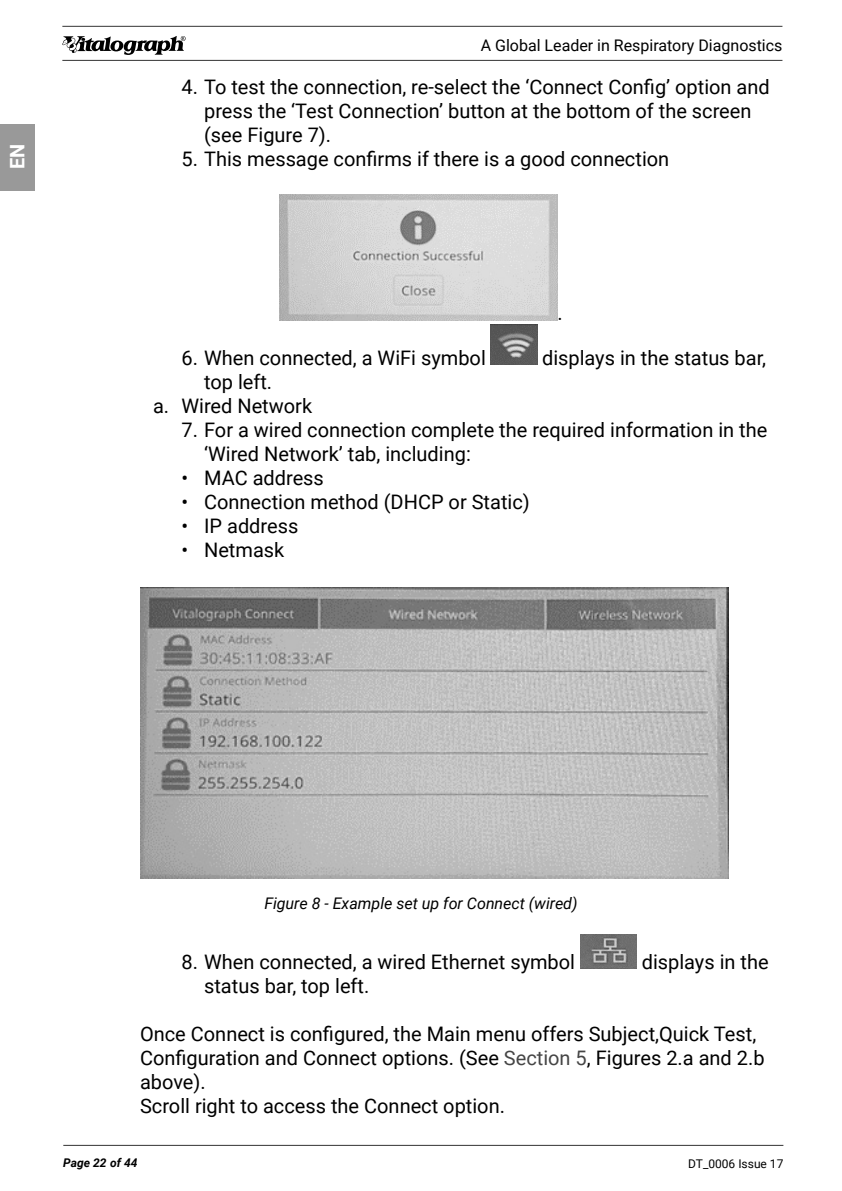
<style>
.page{position:relative;width:842px;height:1191px;background:#fff}
.page>*{position:absolute;margin:0;border:0;box-sizing:border-box;transform-origin:0 0}
.t1{font:20px/24px "Roboto";color:#000}
.t2{font:700 20px "Roboto";color:#fff}
.t3{font:16px "Roboto";color:#000}
.Image_caption{font:italic 16px "Roboto";color:#000}
.t4{font:12px "Roboto";color:#000}
.t5{font:italic 700 12px "Roboto";color:#000}
.s1{color:#454545}
</style>
<div class="page">
<svg style="left:62px;top:36px;width:124px;height:19px"></svg>
<hr style="left:62px;top:60px;width:720px;height:1px;background:#333">
<hr style="left:62px;top:26px;width:720px;height:1px;background:#333">
<div style="left:0;top:124px;width:35px;height:67px;background:#999"></div>
<hr style="left:63px;top:1145px;width:720px;height:1px;background:#333">
<img style="left:279px;top:194px;width:279px;height:126px">
<img style="left:491px;top:324px;width:46px;height:41px">
<img style="left:140px;top:587px;width:588px;height:292px">
<img style="left:580px;top:934px;width:57px;height:34px">
<p class="t2" style="left:3px;top:169px;width:27px;rotate:-90deg">EN</p>
<p class="t3" style="left:481px;top:34px;width:303px">A Global Leader in Respiratory Diagnostics</p>
<p class="t1" style="left:204px;top:75px;width:567px;text-indent:-23px">4. To test the connection, re-select the ‘Connect Config’ option and press the ‘Test Connection’ button at the bottom of the screen (see Figure 7).</p>
<p class="t1" style="left:181px;top:147px;width:489px">5. This message confirms if there is a good connection</p>
<p class="t1" style="left:558px;top:300px;width:7px">.</p>
<p class="t1" style="left:181px;top:345px;width:306px">6. When connected, a WiFi symbol</p>
<p class="t1" style="left:542px;top:345px;width:226px">displays in the status bar,</p>
<p class="t1" style="left:204px;top:369px;width:70px">top left.</p>
<p class="t1" style="left:153px;top:393px;width:161px">a. Wired Network</p>
<p class="t1" style="left:204px;top:417px;width:565px;text-indent:-23px">7. For a wired connection complete the required information in the ‘Wired Network’ tab, including:</p>
<p class="t1" style="left:181px;top:465px;width:144px">• MAC address</p>
<p class="t1" style="left:181px;top:489px;width:350px">• Connection method (DHCP or Static)</p>
<p class="t1" style="left:181px;top:513px;width:118px">• IP address</p>
<p class="t1" style="left:181px;top:537px;width:104px">• Netmask</p>
<p class="Image_caption" style="left:264px;top:891px;width:315px">Figure 8 - Example set up for Connect (wired)</p>
<p class="t1" style="left:181px;top:948px;width:395px">8. When connected, a wired Ethernet symbol</p>
<p class="t1" style="left:642px;top:948px;width:128px">displays in the</p>
<p class="t1" style="left:204px;top:972px;width:167px">status bar, top left.</p>
<p class="t1" style="left:140px;top:1020px;width:626px">Once Connect is configured, the Main menu offers Subject,Quick Test,<br>Configuration and Connect options. (See <span class="s1">Section 5</span>, Figures 2.a and 2.b above).</p>
<p class="t1" style="left:140px;top:1092px;width:366px">Scroll right to access the Connect option.</p>
<p class="t5" style="left:63px;top:1154px;width:76px">Page 22 of 44</p>
<p class="t4" style="left:688px;top:1155px;width:97px">DT_0006 Issue 17</p>
</div>
